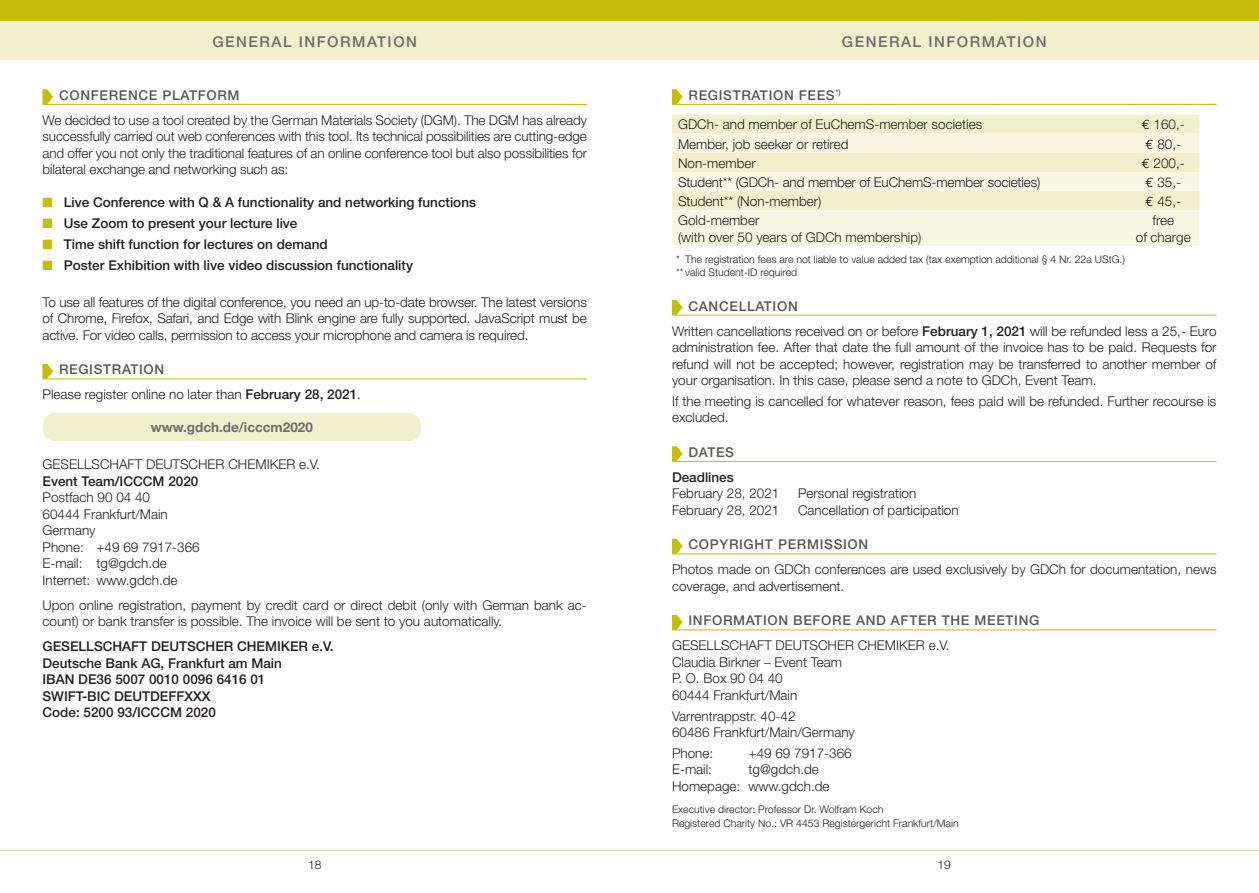
<style>
.page{position:relative;width:1259px;height:893px;background:#fff}
.page>*{position:absolute;margin:0;border:0;box-sizing:border-box;transform-origin:0 0}
.t1{font:500 15px "Helvetica Neue";letter-spacing:.1em;color:#6c6d70}
.t2{font:300 13.5px/16.5px "Helvetica Neue";color:#231f20}
.t3{font:500 13.5px/16.5px "Helvetica Neue";color:#231f20}
.t4{font:500 13.5px "Helvetica Neue";letter-spacing:.05em;color:#57585a}
.t5{font:700 13.5px "Helvetica Neue";color:#6c6d70}
.t6{font:300 12px "Helvetica Neue";color:#231f20}
.t7{font:300 10.5px/13.5px "Helvetica Neue";color:#231f20}
.s1{color:#c4bd09}
.s2{font-weight:500;color:#57585a}
.s3{font-weight:500}
.s4{font-family:"Euro Mono";font-weight:400}
</style>
<div class="page">
<div style="left:0;top:0;width:1259px;height:60px;background:#c4bd09"></div>
<div style="left:0;top:21px;width:629px;height:39px;background:#f1f0cd"></div>
<div style="left:629px;top:21px;width:630px;height:39px;background:#f1f0cd"></div>
<hr style="left:0;top:850px;width:629px;height:1px;background:#e0db8b">
<hr style="left:629px;top:850px;width:630px;height:1px;background:#e0db8b">
<hr style="left:43px;top:104px;width:544px;height:1px;background:#c4bd09">
<hr style="left:43px;top:379px;width:544px;height:1px;background:#c4bd09">
<svg style="left:43px;top:89px;width:10px;height:15px"></svg>
<svg style="left:43px;top:364px;width:10px;height:15px"></svg>
<div style="left:43px;top:413px;width:378px;height:28px;background:#f1f0cd;border-radius:13px"></div>
<hr style="left:672px;top:104px;width:544px;height:1px;background:#c4bd09">
<hr style="left:672px;top:315px;width:544px;height:1px;background:#c4bd09">
<hr style="left:672px;top:461px;width:544px;height:1px;background:#c4bd09">
<hr style="left:672px;top:554px;width:544px;height:1px;background:#c4bd09">
<hr style="left:672px;top:630px;width:544px;height:1px;background:#c4bd09">
<svg style="left:672px;top:89px;width:10px;height:15px"></svg>
<svg style="left:672px;top:114px;width:527px;height:20px;background:#f1f0cf"></svg>
<svg style="left:672px;top:134px;width:527px;height:112px;background:#f5f5df"></svg>
<div style="left:672px;top:153px;width:527px;height:19px;background:#f1f0cd"></div>
<svg style="left:672px;top:300px;width:10px;height:15px"></svg>
<svg style="left:672px;top:446px;width:10px;height:15px"></svg>
<svg style="left:672px;top:539px;width:10px;height:15px"></svg>
<svg style="left:672px;top:615px;width:10px;height:15px"></svg>
<p class="t1" style="left:212px;top:32px;width:206px">GENERAL INFORMATION</p>
<p class="t1" style="left:842px;top:32px;width:206px">GENERAL INFORMATION</p>
<p class="t4" style="left:59px;top:87px;width:182px">CONFERENCE PLATFORM</p>
<p class="t2" style="left:43px;top:112px;width:546px;text-align:justify">We decided to use a tool created by the German Materials Society (DGM). The DGM has already successfully carried out web conferences with this tool. Its technical possibilities are cutting-edge and offer you not only the traditional features of an online conference tool but also possibilities for bilateral exchange and networking such as:</p>
<p class="t3" style="left:43px;top:194px;width:435px"><span class="s1">■</span> Live Conference with Q &amp; A functionality and networking functions</p>
<p class="t3" style="left:43px;top:215px;width:256px"><span class="s1">■</span> Use Zoom to present your lecture live</p>
<p class="t3" style="left:43px;top:236px;width:287px"><span class="s1">■</span> Time shift function for lectures on demand</p>
<p class="t3" style="left:43px;top:256px;width:372px"><span class="s1">■</span> Poster Exhibition with live video discussion functionality</p>
<p class="t2" style="left:43px;top:294px;width:546px;text-align:justify">To use all features of the digital conference, you need an up-to-date browser. The latest versions of Chrome, Firefox, Safari, and Edge with Blink engine are fully supported. JavaScript must be active. For video calls, permission to access your microphone and camera is required.</p>
<p class="t2" style="left:43px;top:357px;width:320px;line-height:25px;text-indent:16px"><span class="s2">REGISTRATION<br></span>Please register online no later than <span class="s3">February 28, 2021</span>.</p>
<p class="t5" style="left:151px;top:419px;width:163px">www.gdch.de/icccm2020</p>
<p class="t2" style="left:43px;top:456px;width:279px">GESELLSCHAFT DEUTSCHER CHEMIKER e.V.</p>
<p class="t3" style="left:43px;top:473px;width:157px">Event Team/ICCCM 2020</p>
<p class="t2" style="left:43px;top:489px;width:159px">Postfach 90 04 40<br>60444 Frankfurt/Main<br>Germany<br>Phone: +49 69 7917-366<br>E-mail: tg@gdch.de<br>Internet: www.gdch.de</p>
<p class="t2" style="left:43px;top:596px;width:546px">Upon online registration, payment by credit card or direct debit (only with German bank ac&shy;count) or bank transfer is possible. The invoice will be sent to you automatically.</p>
<p class="t3" style="left:43px;top:638px;width:292px">GESELLSCHAFT DEUTSCHER CHEMIKER e.V.<br>Deutsche Bank AG, Frankfurt am Main<br>IBAN DE36 5007 0010 0096 6416 01<br>SWIFT-BIC DEUTDEFFXXX<br>Code: 5200 93/ICCCM 2020</p>
<p class="t2" style="left:678px;top:80px;width:306px;line-height:29.4px;text-indent:11px"><span class="s2">REGISTRATION FEES</span><sup>*)<br></sup>GDCh- and member of EuChemS-member societies</p>
<p class="t2" style="left:1141px;top:116px;width:45px"><span class="s4">E</span> 160,-</p>
<p class="t2" style="left:678px;top:135px;width:172px">Member, job seeker or retired</p>
<p class="t2" style="left:1145px;top:135px;width:37px"><span class="s4">E</span> 80,-</p>
<p class="t2" style="left:678px;top:154px;width:79px">Non-member</p>
<p class="t2" style="left:1141px;top:154px;width:45px"><span class="s4">E</span> 200,-</p>
<p class="t2" style="left:678px;top:173px;width:364px">Student** (GDCh- and member of EuChemS-member societies)</p>
<p class="t2" style="left:1145px;top:173px;width:37px"><span class="s4">E</span> 35,-</p>
<p class="t2" style="left:678px;top:193px;width:145px">Student** (Non-member)</p>
<p class="t2" style="left:1145px;top:193px;width:37px"><span class="s4">E</span> 45,-</p>
<p class="t2" style="left:678px;top:212px;width:245px">Gold-member<br>(with over 50 years of GDCh membership)</p>
<p class="t2" style="left:1136px;top:212px;width:56px;text-align:center">free<br>of charge</p>
<p class="t7" style="left:676px;top:252px;width:450px">* The registration fees are not liable to value added tax (tax exemption additional § 4 Nr. 22a UStG.) ** valid Student-ID required</p>
<p class="t2" style="left:672px;top:293px;width:546px;line-height:25px;text-indent:16px"><span class="s2">CANCELLATION<br></span>Written cancellations received on or before <span class="s3">February 1, 2021</span> will be refunded less a 25,- Euro</p>
<p class="t2" style="left:672px;top:339px;width:546px;text-align:justify">administration fee. After that date the full amount of the invoice has to be paid. Requests for refund will not be accepted; however, registration may be transferred to another member of your organisation. In this case, please send a note to GDCh, Event Team.</p>
<p class="t2" style="left:672px;top:393px;width:546px">If the meeting is cancelled for whatever reason, fees paid will be refunded. Further recourse is excluded.</p>
<p class="t4" style="left:688px;top:444px;width:47px">DATES</p>
<p class="t3" style="left:672px;top:469px;width:63px">Deadlines</p>
<p class="t2" style="left:672px;top:485px;width:109px">February 28, 2021</p>
<p class="t2" style="left:798px;top:485px;width:120px">Personal registration</p>
<p class="t2" style="left:672px;top:502px;width:109px">February 28, 2021</p>
<p class="t2" style="left:798px;top:502px;width:162px">Cancellation of participation</p>
<p class="t4" style="left:688px;top:537px;width:181px">COPYRIGHT PERMISSION</p>
<p class="t2" style="left:672px;top:561px;width:546px">Photos made on GDCh conferences are used exclusively by GDCh for documentation, news coverage, and advertisement.</p>
<p class="t4" style="left:688px;top:613px;width:352px">INFORMATION BEFORE AND AFTER THE MEETING</p>
<p class="t2" style="left:672px;top:637px;width:279px">GESELLSCHAFT DEUTSCHER CHEMIKER e.V.<br>Claudia Birkner – Event Team<br>P. O. Box 90 04 40<br>60444 Frankfurt/Main</p>
<p class="t2" style="left:672px;top:707px;width:184px">Varrentrappstr. 40-42<br>60486 Frankfurt/Main/Germany</p>
<p class="t2" style="left:672px;top:745px;width:43px">Phone:</p>
<p class="t2" style="left:748px;top:745px;width:105px">+49 69 7917-366</p>
<p class="t2" style="left:672px;top:761px;width:42px">E-mail:</p>
<p class="t2" style="left:672px;top:761px;width:159px;text-indent:77px">tg@gdch.de<br>Homepage: www.gdch.de</p>
<p class="t7" style="left:672px;top:802px;width:288px">Executive director: Professor Dr. Wolfram Koch<br>Registered Charity No.: VR 4453 Registergericht Frankfurt/Main</p>
<p class="t6" style="left:308px;top:857px;width:15px">18</p>
<p class="t6" style="left:937px;top:857px;width:15px">19</p>
</div>
